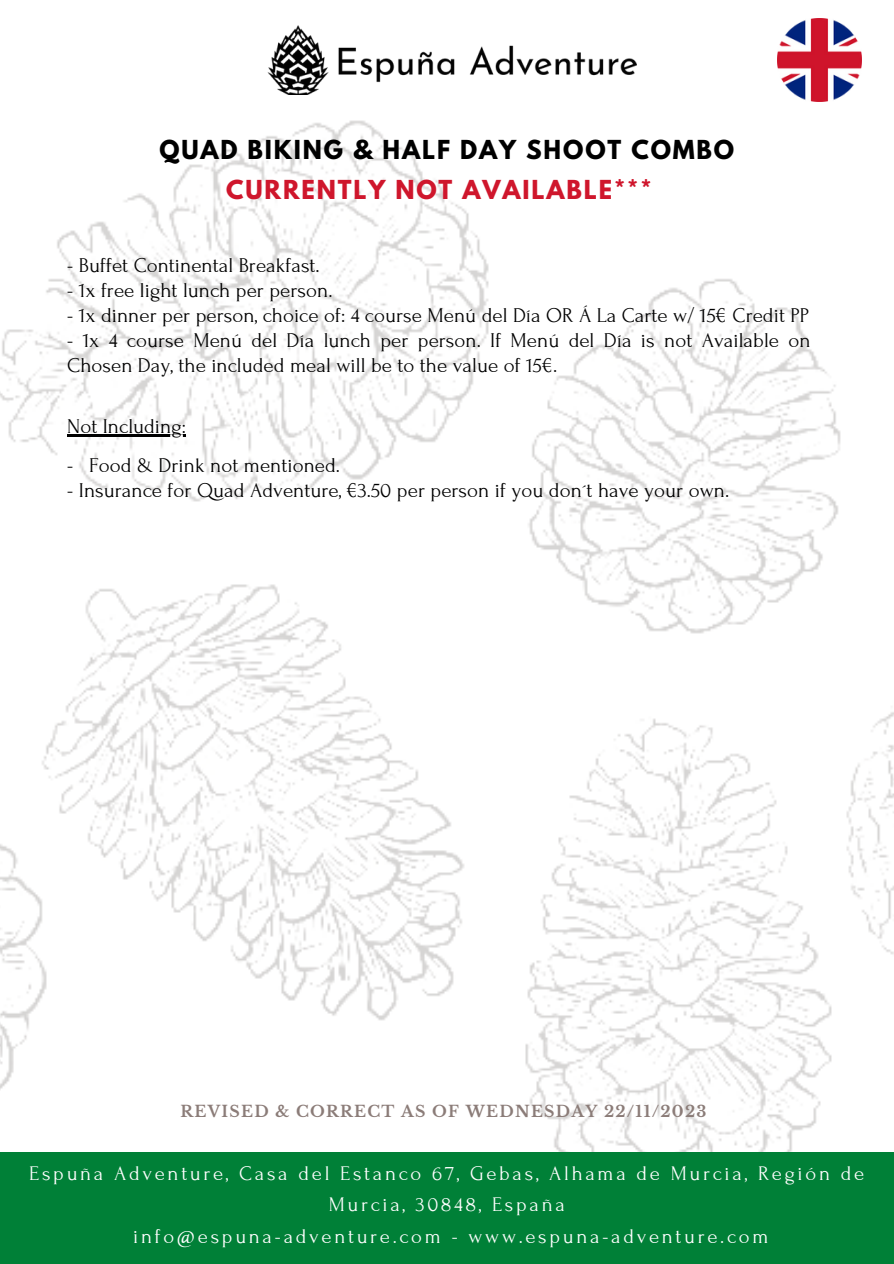
<style>
.page{position:relative;width:894px;height:1264px;background:#fff}
.page>*{position:absolute;margin:0;border:0;box-sizing:border-box;transform-origin:0 0}
.t1{font:700 23.1px "League Spartan";letter-spacing:.08em;color:#000}
.t2{font:700 23.1px "League Spartan";letter-spacing:.08em;color:#cf162c}
.t3{font:21px/25px "Forum";color:#000}
.t4{font:20.7px/31.5px "Forum";letter-spacing:.13em;color:#fff;text-align:center}
.t5{font:700 15.6px "Libre Baskerville";letter-spacing:.08em;color:#8b7c78}
</style>
<div class="page">
<img style="left:0;top:51px;width:893px;height:1101px">
<div style="left:0;top:1152px;width:893px;height:111px;background:#008037"></div>
<img style="left:257px;top:25px;width:379px;height:70px">
<img style="left:777px;top:18px;width:83px;height:83px">
<hr style="left:67px;top:435px;width:119px;height:2px;background:#000">
<p class="t1" style="left:159px;top:138px;width:576px">QUAD BIKING &amp; HALF DAY SHOOT COMBO</p>
<p class="t2" style="left:226px;top:178px;width:427px">CURRENTLY NOT AVAILABLE***</p>
<p class="t3" style="left:67px;top:253px;width:254px">- Buffet Continental Breakfast.</p>
<p class="t3" style="left:67px;top:278px;width:267px">- 1x free light lunch per person.</p>
<p class="t3" style="left:67px;top:303px;width:743px">- 1x dinner per person, choice of: 4 course Menú del Día OR Á La Carte w/ 15€ Credit PP</p>
<p class="t3" style="left:67px;top:328px;width:744px">- 1x 4 course Menú del Día lunch per person. If Menú del Día is not Available on<br>Chosen Day, the included meal will be to the value of 15€.</p>
<p class="t3" style="left:67px;top:414px;width:120px">Not Including:</p>
<p class="t3" style="left:67px;top:453px;width:274px">- Food &amp; Drink not mentioned.</p>
<p class="t3" style="left:67px;top:478px;width:663px">- Insurance for Quad Adventure, €3.50 per person if you don´t have your own.</p>
<p class="t5" style="left:180px;top:1101px;width:527px">REVISED &amp; CORRECT AS OF WEDNESDAY 22/11/2023</p>
<p class="t4" style="left:29px;top:1157px;width:836px">Espuña Adventure, Casa del Estanco 67, Gebas, Alhama de Murcia, Región de<br>Murcia, 30848, España</p>
<p class="t4" style="left:133px;top:1220px;width:636px">info@espuna-adventure.com - www.espuna-adventure.com</p>
</div>
